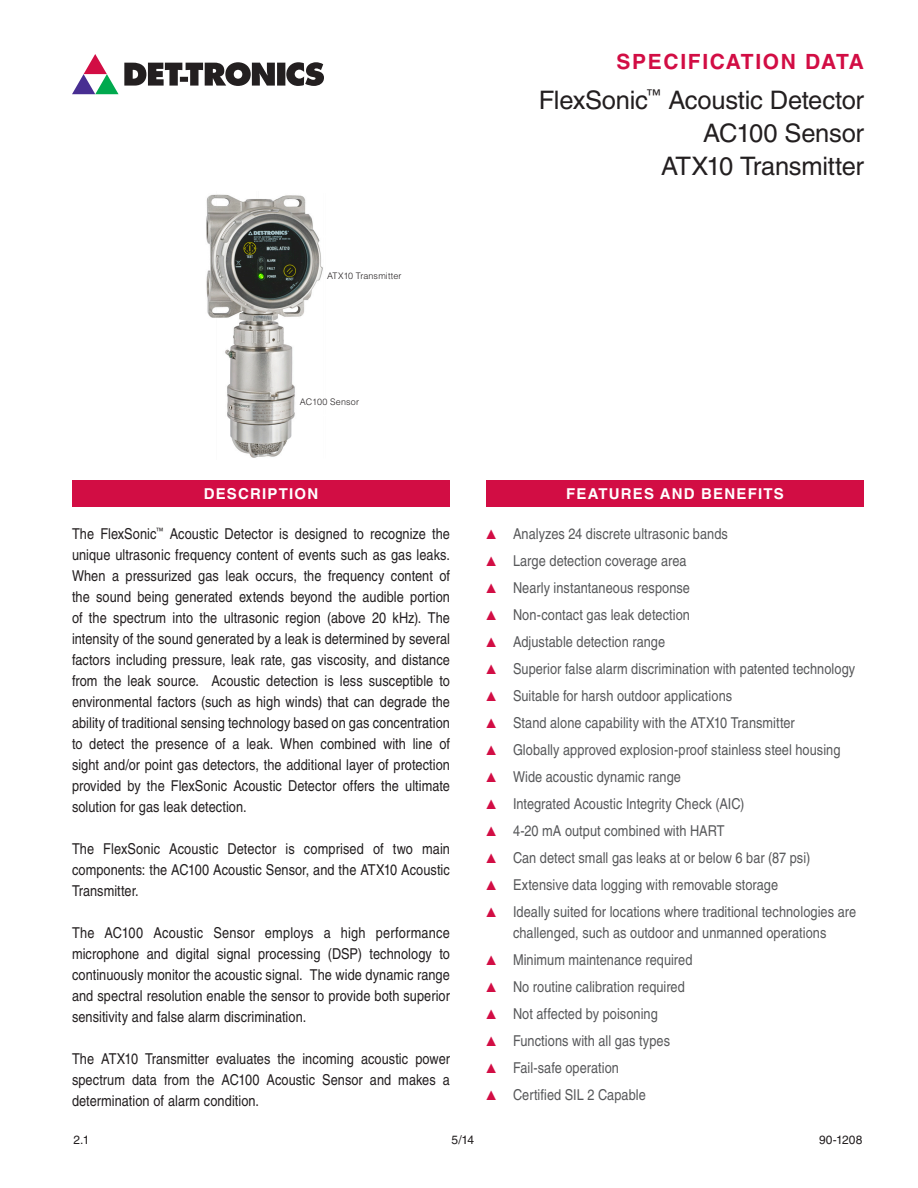
<style>
.page{position:relative;width:918px;height:1188px;background:#fff}
.page>*{position:absolute;margin:0;border:0;box-sizing:border-box;transform-origin:0 0}
.t1{font:25.5px "Helvetica LT Std";letter-spacing:-.01em;color:#231f20}
.headline{font:700 21px "Helvetica LT Std";letter-spacing:.08em;color:#d20d44}
.t2{font:15px/21px "Helvetica LT Std";letter-spacing:.005em;color:#231f20;text-align:justify;scale:.85 1}
.t3{font:15px/21px "Helvetica LT Std";letter-spacing:.005em;color:#57585a;text-align:center;scale:.85 1}
.headline-2{font:700 15px "Helvetica LT Std";letter-spacing:.08em;color:#fff}
.t4{font:12px "Helvetica LT Std";color:#231f20}
.t5{font:300 9px "Helvetica LT Std";letter-spacing:.015em;color:#231f20}
.s1{color:#d20d44}
</style>
<div class="page">
<svg style="left:72px;top:54px;width:252px;height:40px"></svg>
<div style="left:72px;top:480px;width:378px;height:27px;background:#d20d44"></div>
<div style="left:486px;top:480px;width:378px;height:27px;background:#d20d44"></div>
<img style="left:206px;top:194px;width:117px;height:264px">
<p class="t5" style="left:327px;top:270px;width:76px">ATX10 Transmitter</p>
<p class="t5" style="left:300px;top:396px;width:61px">AC100 Sensor</p>
<p class="headline" style="left:616px;top:49px;width:249px">SPECIFICATION DATA</p>
<p class="t1" style="left:539px;top:85px;width:327px">FlexSonic<sup>™</sup> Acoustic Detector</p>
<p class="t1" style="left:703px;top:118px;width:162px">AC100 Sensor</p>
<p class="t1" style="left:661px;top:151px;width:204px">ATX10 Transmitter</p>
<p class="headline-2" style="left:204px;top:485px;width:116px">DESCRIPTION</p>
<p class="headline-2" style="left:566px;top:485px;width:219px">FEATURES AND BENEFITS</p>
<p class="t3" style="left:486px;top:524px;width:286px"><span class="s1">▲</span> Analyzes 24 discrete ultrasonic bands</p>
<p class="t3" style="left:486px;top:551px;width:238px"><span class="s1">▲</span> Large detection coverage area</p>
<p class="t3" style="left:486px;top:578px;width:242px"><span class="s1">▲</span> Nearly instantaneous response</p>
<p class="t3" style="left:486px;top:605px;width:242px"><span class="s1">▲</span> Non-contact gas leak detection</p>
<p class="t3" style="left:486px;top:632px;width:212px"><span class="s1">▲</span> Adjustable detection range</p>
<p class="t3" style="left:486px;top:659px;width:436px"><span class="s1">▲</span> Superior false alarm discrimination with patented technology</p>
<p class="t3" style="left:486px;top:686px;width:291px"><span class="s1">▲</span> Suitable for harsh outdoor applications</p>
<p class="t3" style="left:486px;top:713px;width:365px"><span class="s1">▲</span> Stand alone capability with the ATX10 Transmitter</p>
<p class="t3" style="left:486px;top:740px;width:419px"><span class="s1">▲</span> Globally approved explosion-proof stainless steel housing</p>
<p class="t3" style="left:486px;top:767px;width:231px"><span class="s1">▲</span> Wide acoustic dynamic range</p>
<p class="t3" style="left:486px;top:794px;width:306px"><span class="s1">▲</span> Integrated Acoustic Integrity Check (AIC)</p>
<p class="t3" style="left:486px;top:821px;width:282px"><span class="s1">▲</span> 4-20 mA output combined with HART</p>
<p class="t3" style="left:486px;top:848px;width:383px"><span class="s1">▲</span> Can detect small gas leaks at or below 6 bar (87 psi)</p>
<p class="t3" style="left:486px;top:875px;width:345px"><span class="s1">▲</span> Extensive data logging with removable storage</p>
<p class="t3" style="left:486px;top:902px;width:437px"><span class="s1">▲</span> Ideally suited for locations where traditional technologies are challenged, such as outdoor and unmanned operations</p>
<p class="t3" style="left:486px;top:950px;width:244px"><span class="s1">▲</span> Minimum maintenance required</p>
<p class="t3" style="left:486px;top:977px;width:236px"><span class="s1">▲</span> No routine calibration required</p>
<p class="t3" style="left:486px;top:1004px;width:204px"><span class="s1">▲</span> Not affected by poisoning</p>
<p class="t3" style="left:486px;top:1031px;width:218px"><span class="s1">▲</span> Functions with all gas types</p>
<p class="t3" style="left:486px;top:1058px;width:158px"><span class="s1">▲</span> Fail-safe operation</p>
<p class="t3" style="left:486px;top:1085px;width:190px"><span class="s1">▲</span> Certified SIL 2 Capable</p>
<p class="t2" style="left:72px;top:524px;width:446px">The FlexSonic<sup>™</sup> Acoustic Detector is designed to recognize the unique ultrasonic frequency content of events such as gas leaks.<br>When a pressurized gas leak occurs, the frequency content of the sound being generated extends beyond the audible portion of the spectrum into the ultrasonic region (above 20 kHz). The intensity of the sound generated by a leak is determined by several factors including pressure, leak rate, gas viscosity, and distance from the leak source. Acoustic detection is less susceptible to environmental factors (such as high winds) that can degrade the ability of traditional sensing technology based on gas concentration to detect the presence of a leak. When combined with line of sight and/or point gas detectors, the additional layer of protection provided by the FlexSonic Acoustic Detector offers the ultimate solution for gas leak detection.</p>
<p class="t2" style="left:72px;top:839px;width:446px">The FlexSonic Acoustic Detector is comprised of two main components: the AC100 Acoustic Sensor, and the ATX10 Acoustic Transmitter.</p>
<p class="t2" style="left:72px;top:923px;width:446px">The AC100 Acoustic Sensor employs a high performance microphone and digital signal processing (DSP) technology to continuously monitor the acoustic signal. The wide dynamic range and spectral resolution enable the sensor to provide both superior sensitivity and false alarm discrimination.</p>
<p class="t2" style="left:72px;top:1049px;width:446px">The ATX10 Transmitter evaluates the incoming acoustic power spectrum data from the AC100 Acoustic Sensor and makes a determination of alarm condition.</p>
<p class="t4" style="left:74px;top:1133px;width:17px">2.1</p>
<p class="t4" style="left:452px;top:1133px;width:24px">5/14</p>
<p class="t4" style="left:819px;top:1133px;width:45px">90-1208</p>
</div>
